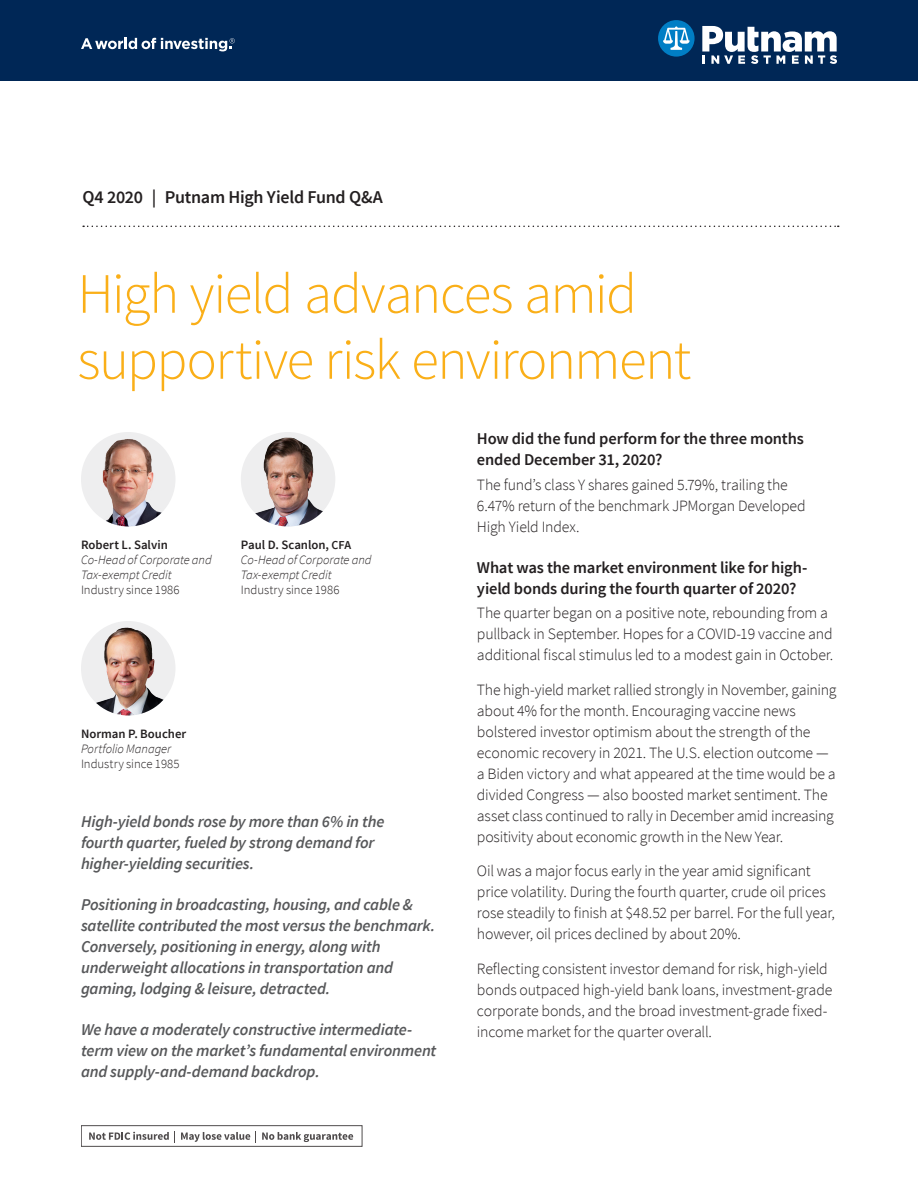
<style>
.page{position:relative;width:918px;height:1188px;background:#fff}
.page>*{position:absolute;margin:0;border:0;box-sizing:border-box;transform-origin:0 0}
.Headline{font:300 57px/66px "Source Sans Pro";letter-spacing:-.03em;color:#faaf18}
.Quarter{font:600 18px "Source Sans Pro";letter-spacing:-.015em;color:#231f20}
.Key_takeaway_Q_A_bul{font:italic 600 16.5px/21px "Source Sans Pro";letter-spacing:-.01em;color:#57585a}
.Subhead{font:600 16.5px/21px "Source Sans Pro";letter-spacing:-.01em;color:#231f20}
.Body{font:300 15.75px/21px "Source Sans Pro";letter-spacing:-.01em;color:#231f20}
.Author_title{font:italic 300 12.75px/15px "Source Sans Pro";letter-spacing:-.005em;color:#231f20}
.Industry_since{font:300 12.75px "Source Sans Pro";color:#231f20}
.Author_name{font:600 12.75px "Source Sans Pro";color:#231f20}
.s1{font-size:12.15px}
</style>
<div class="page">
<svg style="left:83px;top:226px;width:756px;height:1px"></svg>
<svg style="left:89px;top:1131px;width:86px;height:11px"></svg>
<svg style="left:181px;top:1132px;width:69px;height:10px"></svg>
<svg style="left:262px;top:1132px;width:91px;height:10px"></svg>
<div style="left:0;top:0;width:918px;height:81px;background:#002756"></div>
<svg style="left:658px;top:20px;width:37px;height:37px"></svg>
<svg style="left:702px;top:26px;width:135px;height:38px"></svg>
<svg style="left:81px;top:38px;width:154px;height:13px"></svg>
<img style="left:81px;top:432px;width:95px;height:94px;border-radius:47px">
<img style="left:241px;top:432px;width:94px;height:94px;border-radius:47px">
<img style="left:81px;top:621px;width:95px;height:95px;border-radius:47px">
<p class="Quarter" style="left:82px;top:185px;width:302px">Q4 2020 | Putnam High Yield Fund Q&amp;A</p>
<p class="Headline" style="left:77px;top:261px;width:615px">High yield advances amid supportive risk environment</p>
<p class="Author_name" style="left:81px;top:537px;width:88px">Robert L. Salvin</p>
<p class="Author_title" style="left:81px;top:552px;width:132px">Co-Head of Corporate and<br>Tax-exempt Credit</p>
<p class="Industry_since" style="left:81px;top:582px;width:100px">Industry since 1986</p>
<p class="Author_name" style="left:241px;top:537px;width:112px">Paul D. Scanlon, <span class="s1">CFA</span></p>
<p class="Author_title" style="left:241px;top:552px;width:132px">Co-Head of Corporate and<br>Tax-exempt Credit</p>
<p class="Industry_since" style="left:241px;top:582px;width:100px">Industry since 1986</p>
<p class="Author_name" style="left:81px;top:726px;width:107px">Norman P. Boucher</p>
<p class="Author_title" style="left:81px;top:741px;width:92px">Portfolio Manager</p>
<p class="Industry_since" style="left:81px;top:756px;width:100px">Industry since 1985</p>
<p class="Key_takeaway_Q_A_bul" style="left:81px;top:811px;width:305px">High-yield bonds rose by more than 6% in the fourth quarter, fueled by strong demand for higher-yielding securities.</p>
<p class="Key_takeaway_Q_A_bul" style="left:81px;top:894px;width:356px">Positioning in broadcasting, housing, and cable &amp; satellite contributed the most versus the benchmark.<br>Conversely, positioning in energy, along with underweight allocations in transportation and gaming, lodging &amp; leisure, detracted.</p>
<p class="Key_takeaway_Q_A_bul" style="left:81px;top:1019px;width:357px">We have a moderately constructive intermediate&shy;term view on the market’s fundamental environment and supply-and-demand backdrop.</p>
<p class="Subhead" style="left:477px;top:429px;width:328px">How did the fund perform for the three months ended December 31, 2020?</p>
<p class="Body" style="left:477px;top:474px;width:330px">The fund’s class Y shares gained 5.79%, trailing the<br>6.47% return of the benchmark JPMorgan Developed<br>High Yield Index.</p>
<p class="Subhead" style="left:477px;top:557px;width:332px">What was the market environment like for high&shy;yield bonds during the fourth quarter of 2020?</p>
<p class="Body" style="left:477px;top:602px;width:358px">The quarter began on a positive note, rebounding from a pullback in September. Hopes for a COVID-19 vaccine and additional fiscal stimulus led to a modest gain in October.</p>
<p class="Body" style="left:477px;top:679px;width:361px">The high-yield market rallied strongly in November, gaining about 4% for the month. Encouraging vaccine news bolstered investor optimism about the strength of the economic recovery in 2021. The U.S. election outcome — a Biden victory and what appeared at the time would be a divided Congress — also boosted market sentiment. The asset class continued to rally in December amid increasing positivity about economic growth in the New Year.</p>
<p class="Body" style="left:477px;top:860px;width:360px">Oil was a major focus early in the year amid significant price volatility. During the fourth quarter, crude oil prices rose steadily to finish at $48.52 per barrel. For the full year, however, oil prices declined by about 20%.</p>
<p class="Body" style="left:477px;top:958px;width:357px">Reflecting consistent investor demand for risk, high-yield bonds outpaced high-yield bank loans, investment-grade corporate bonds, and the broad investment-grade fixed&shy;income market for the quarter overall.</p>
</div>
